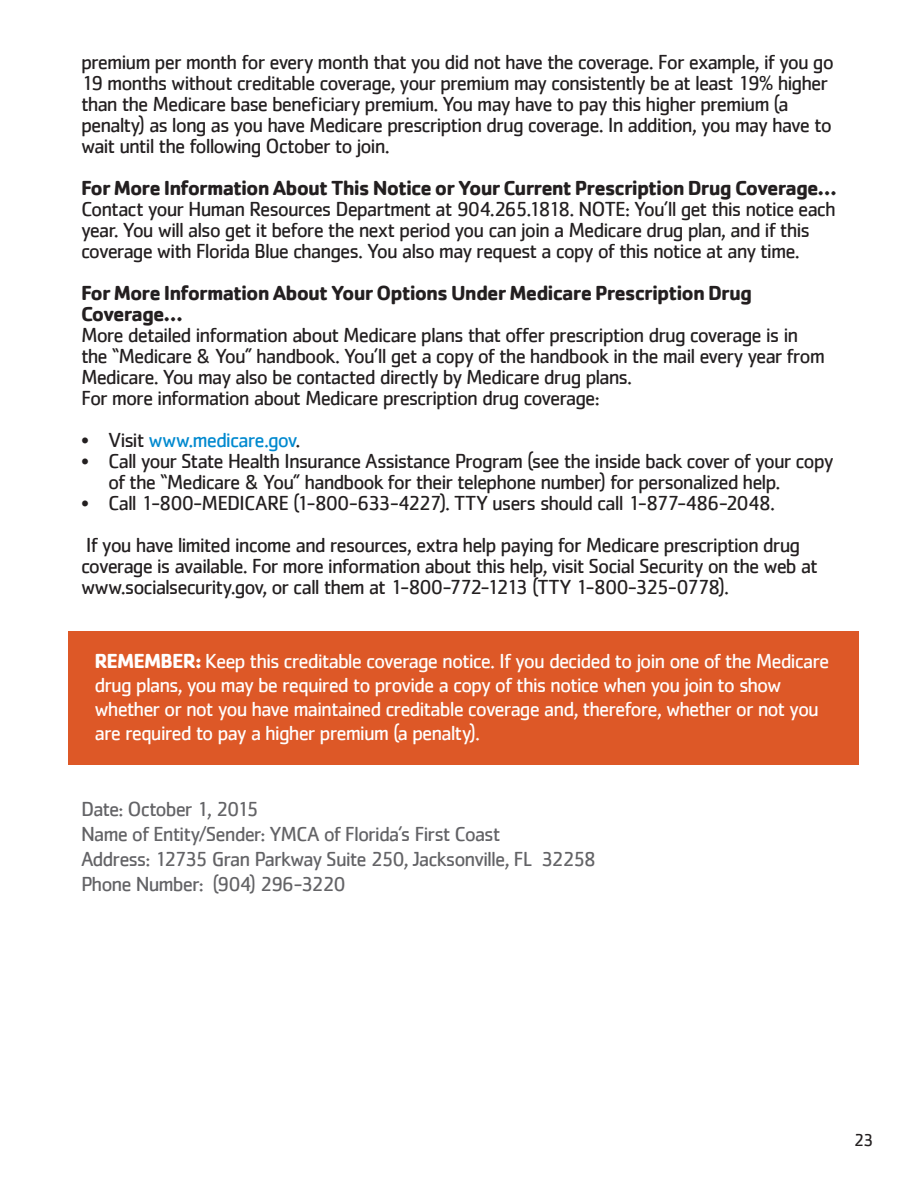
<style>
.page{position:relative;width:918px;height:1188px;background:#fff}
.page>*{position:absolute;margin:0;border:0;box-sizing:border-box;transform-origin:0 0}
.no_hyphy{font:21px/21px "Cachet";letter-spacing:-.05em;color:#231f20}
.no_hyphy-2{font:21px/24px "Cachet";letter-spacing:-.05em;color:#fff}
.no_hyphy-3{font:700 21px/21px "Cachet";letter-spacing:-.045em;color:#231f20}
.no_hyphy-4{font:21px "Cachet";letter-spacing:-.05em;color:#636366}
.t1{font:21px "Cachet";letter-spacing:-.05em;color:#0089cf}
.no_hyphy-5{font:18px "Cachet";color:#231f20}
.s1{color:#231f20}
.s2{font-weight:700}
</style>
<div class="page">
<div style="left:68px;top:631px;width:791px;height:133px;background:#dd5827"></div>
<p class="no_hyphy" style="left:81px;top:51px;width:754px">premium per month for every month that you did not have the coverage. For example, if you go 19 months without creditable coverage, your premium may consistently be at least 19% higher than the Medicare base beneficiary premium. You may have to pay this higher premium (a penalty) as long as you have Medicare prescription drug coverage. In addition, you may have to wait until the following October to join.</p>
<p class="no_hyphy-3" style="left:81px;top:176px;width:758px">For More Information About This Notice or Your Current Prescription Drug Coverage…</p>
<p class="no_hyphy" style="left:81px;top:198px;width:756px">Contact your Human Resources Department at 904.265.1818. NOTE: You’ll get this notice each year. You will also get it before the next period you can join a Medicare drug plan, and if this coverage with Florida Blue changes. You also may request a copy of this notice at any time.</p>
<p class="no_hyphy-3" style="left:81px;top:281px;width:673px">For More Information About Your Options Under Medicare Prescription Drug<br>Coverage…</p>
<p class="no_hyphy" style="left:81px;top:324px;width:746px">More detailed information about Medicare plans that offer prescription drug coverage is in the “Medicare &amp; You” handbook. You’ll get a copy of the handbook in the mail every year from<br>Medicare. You may also be contacted directly by Medicare drug plans.</p>
<p class="no_hyphy" style="left:81px;top:387px;width:520px">For more information about Medicare prescription drug coverage:</p>
<p class="t1" style="left:81px;top:427px;width:221px"><span class="s1">• Visit</span> www.medicare.gov<span class="s1">.</span></p>
<p class="no_hyphy" style="left:108px;top:450px;width:727px;text-indent:-27px">• Call your State Health Insurance Assistance Program (see the inside back cover of your copy of the “Medicare &amp; You” handbook for their telephone number) for personalized help.</p>
<p class="no_hyphy" style="left:81px;top:492px;width:696px">• Call 1-800-MEDICARE (1-800-633-4227). TTY users should call 1-877-486-2048.</p>
<p class="no_hyphy" style="left:81px;top:534px;width:738px">If you have limited income and resources, extra help paying for Medicare prescription drug coverage is available. For more information about this help, visit Social Security on the web at www.socialsecurity.gov, or call them at 1-800-772-1213 (TTY 1-800-325-0778).</p>
<p class="no_hyphy-2" style="left:94px;top:649px;width:737px"><span class="s2">REMEMBER:</span> Keep this creditable coverage notice. If you decided to join one of the Medicare drug plans, you may be required to provide a copy of this notice when you join to show whether or not you have maintained creditable coverage and, therefore, whether or not you are required to pay a higher premium (a penalty).</p>
<p class="no_hyphy-4" style="left:81px;top:796px;width:179px">Date: October 1, 2015</p>
<p class="no_hyphy-4" style="left:81px;top:822px;width:421px">Name of Entity/Sender: YMCA of Florida’s First Coast</p>
<p class="no_hyphy-4" style="left:81px;top:847px;width:517px">Address: 12735 Gran Parkway Suite 250, Jacksonville, FL 32258</p>
<p class="no_hyphy-4" style="left:81px;top:872px;width:266px">Phone Number: (904) 296-3220</p>
<p class="no_hyphy-5" style="left:854px;top:1130px;width:21px">23</p>
</div>
